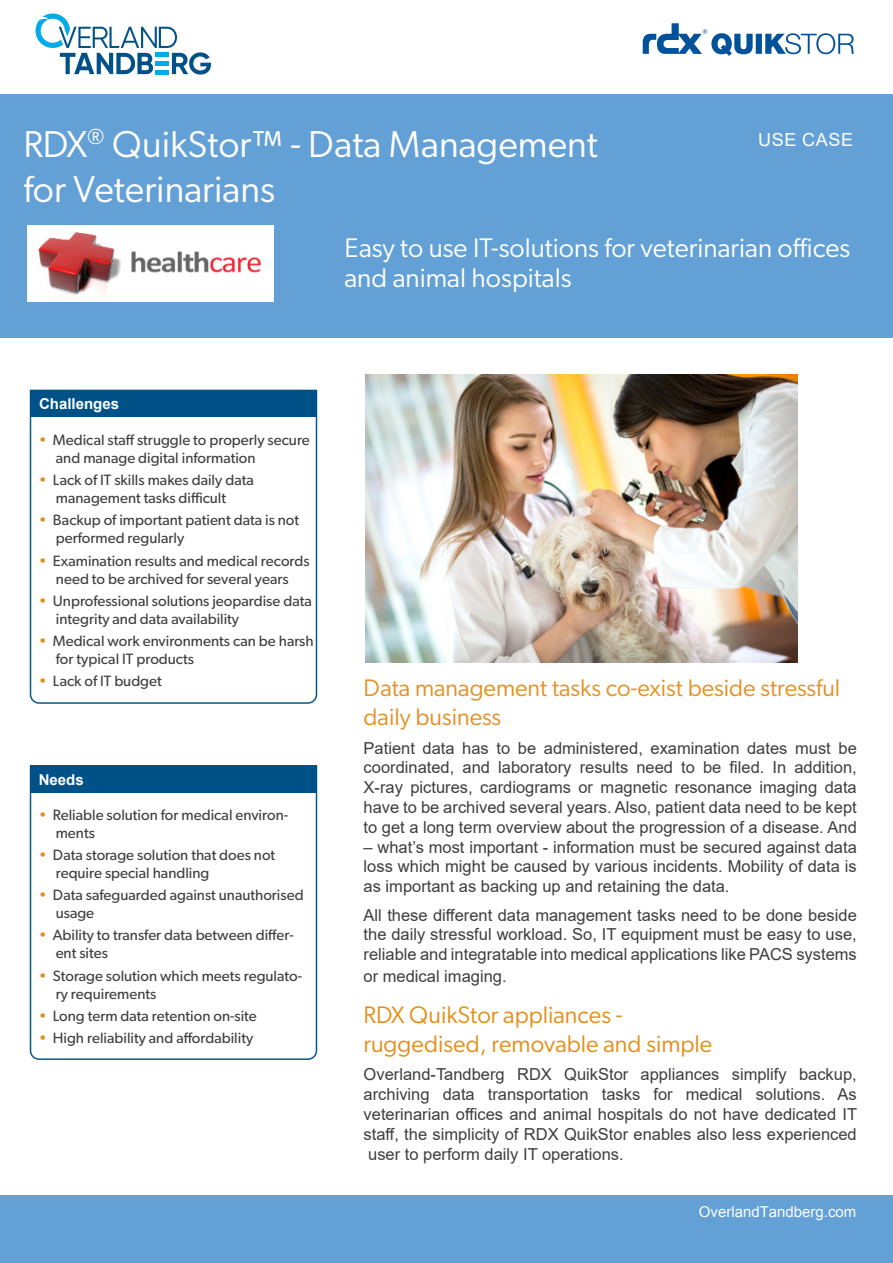
<style>
.page{position:relative;width:893px;height:1263px;background:#fff}
.page>*{position:absolute;margin:0;border:0;box-sizing:border-box;transform-origin:0 0}
.t1{font:37.5px/45px "Gibson";color:#fff}
.t2{font:27px/30px "Gibson";color:#fff}
.t3{font:24px/28.8px "Gibson";color:#e49025}
.t4{font:24px/28.8px "Gibson";color:#e58e19}
.t5{font:18px "Arial";letter-spacing:.035em;color:#fff}
.t6{font:16.5px/19.8px "Arial";color:#3e3e3f;text-align:justify}
.t7{font:15px/18px "Gibson";color:#3e3e3f}
.t8{font:15px "Arial";color:#fff}
.t9{font:700 15px "Arial";color:#fff}
.s1{color:#e58e19}
</style>
<div class="page">
<div style="left:0;top:94px;width:893px;height:243px;background:#62a0d6"></div>
<div style="left:0;top:1195px;width:893px;height:68px;background:#62a0d6"></div>
<svg style="left:643px;top:23px;width:211px;height:33px"></svg>
<svg style="left:36px;top:13px;width:175px;height:62px"></svg>
<svg style="left:29px;top:766px;width:289px;height:294px"></svg>
<div style="left:30px;top:765px;width:287px;height:28px;background:#005187"></div>
<svg style="left:29px;top:389px;width:289px;height:315px"></svg>
<div style="left:31px;top:390px;width:286px;height:27px;background:#005187"></div>
<img style="left:27px;top:225px;width:246px;height:77px">
<img style="left:365px;top:374px;width:433px;height:289px">
<p class="t1" style="left:23px;top:121px;width:576px">RDX<sup>®</sup> QuikStor™ - Data Management for Veterinarians</p>
<p class="t2" style="left:344px;top:232px;width:507px">Easy to use IT-solutions for veterinarian offices and animal hospitals</p>
<p class="t5" style="left:758px;top:127px;width:96px">USE CASE</p>
<p class="t9" style="left:39px;top:393px;width:82px">Challenges</p>
<p class="t7" style="left:56px;top:430px;width:255px;text-indent:-17px"><span class="s1">•</span> Medical staff struggle to properly secure and manage digital information</p>
<p class="t7" style="left:56px;top:471px;width:199px;text-indent:-17px"><span class="s1">•</span> Lack of IT skills makes daily data management tasks difficult</p>
<p class="t7" style="left:56px;top:511px;width:245px;text-indent:-17px"><span class="s1">•</span> Backup of important patient data is not performed regularly</p>
<p class="t7" style="left:39px;top:551px;width:272px;text-align:center"><span class="s1">•</span> Examination results and medical records need to be archived for several years</p>
<p class="t7" style="left:56px;top:591px;width:257px;text-indent:-17px"><span class="s1">•</span> Unprofessional solutions jeopardise data integrity and data availability</p>
<p class="t7" style="left:56px;top:632px;width:259px;text-indent:-17px"><span class="s1">•</span> Medical work environments can be harsh for typical IT products</p>
<p class="t7" style="left:39px;top:672px;width:124px"><span class="s1">•</span> Lack of IT budget</p>
<p class="t9" style="left:39px;top:769px;width:47px">Needs</p>
<p class="t7" style="left:56px;top:805px;width:234px;text-indent:-17px"><span class="s1">•</span> Reliable solution for medical environ&shy;ments</p>
<p class="t7" style="left:56px;top:845px;width:221px;text-indent:-17px"><span class="s1">•</span> Data storage solution that does not require special handling</p>
<p class="t7" style="left:56px;top:886px;width:249px;text-indent:-17px"><span class="s1">•</span> Data safeguarded against unauthorised usage</p>
<p class="t7" style="left:56px;top:926px;width:240px;text-indent:-17px"><span class="s1">•</span> Ability to transfer data between differ&shy;ent sites</p>
<p class="t7" style="left:56px;top:966px;width:248px;text-indent:-17px"><span class="s1">•</span> Storage solution which meets regulato&shy;ry requirements</p>
<p class="t7" style="left:39px;top:1006px;width:220px"><span class="s1">•</span> Long term data retention on-site</p>
<p class="t7" style="left:39px;top:1029px;width:216px"><span class="s1">•</span> High reliability and affordability</p>
<p class="t3" style="left:364px;top:673px;width:478px">Data management tasks co-exist beside stressful daily business</p>
<p class="t6" style="left:364px;top:738px;width:495px">Patient data has to be administered, examination dates must be coordinated, and laboratory results need to be filed. In addition, X-ray pictures, cardiograms or magnetic resonance imaging data have to be archived several years. Also, patient data need to be kept to get a long term overview about the progression of a disease. And</p>
<p class="t6" style="left:364px;top:837px;width:495px">– what’s most important - information must be secured against data loss which might be caused by various incidents. Mobility of data is as important as backing up and retaining the data.</p>
<p class="t6" style="left:364px;top:905px;width:495px">All these different data management tasks need to be done beside the daily stressful workload. So, IT equipment must be easy to use, reliable and integratable into medical applications like PACS systems</p>
<p class="t6" style="left:364px;top:966px;width:145px">or medical imaging.</p>
<p class="t4" style="left:364px;top:1000px;width:350px">RDX QuikStor appliances - ruggedised, removable and simple</p>
<p class="t6" style="left:364px;top:1064px;width:495px">Overland-Tandberg RDX QuikStor appliances simplify backup, archiving data transportation tasks for medical solutions. As veterinarian offices and animal hospitals do not have dedicated IT staff, the simplicity of RDX QuikStor enables also less experienced user to perform daily IT operations.</p>
<p class="t8" style="left:699px;top:1202px;width:159px">OverlandTandberg.com</p>
</div>
